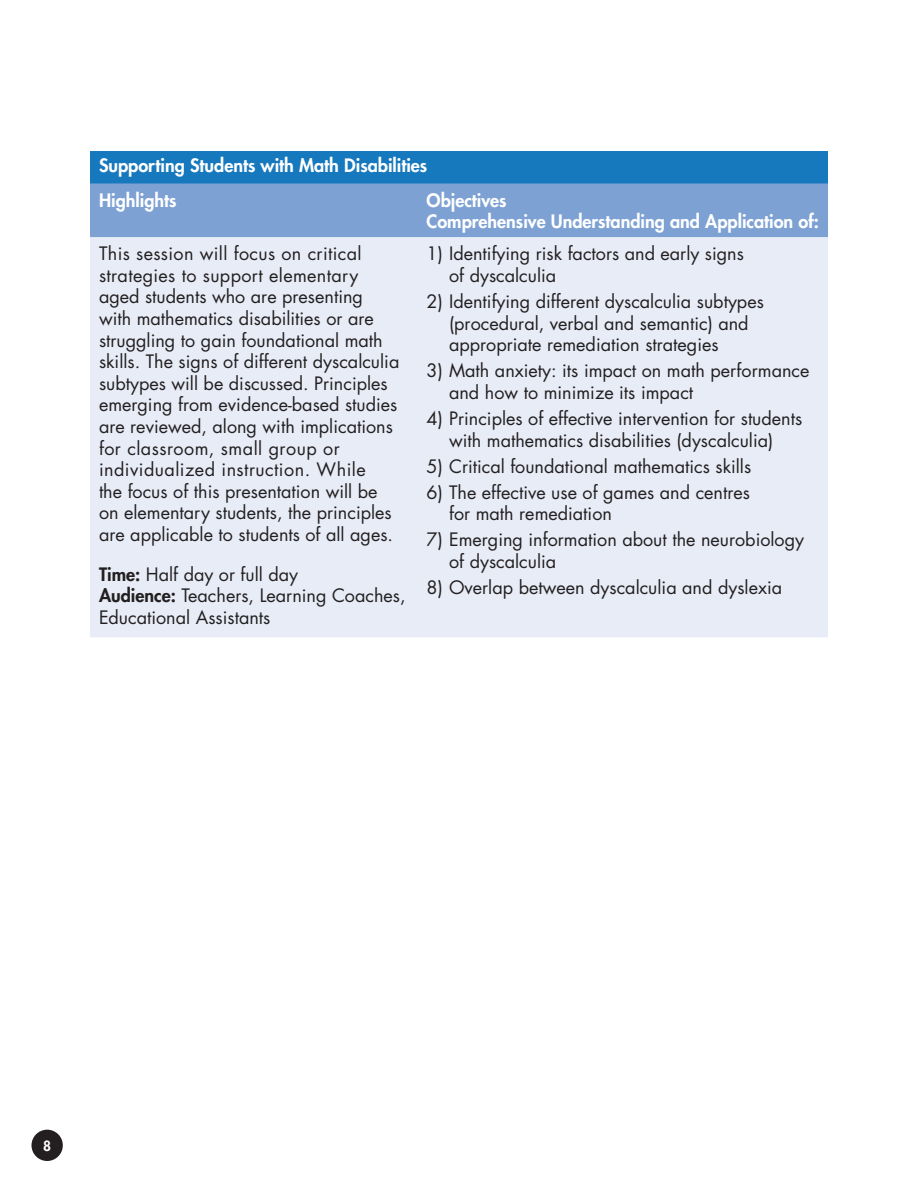
<style>
.page{position:relative;width:918px;height:1188px;background:#fff}
.page>*{position:absolute;margin:0;border:0;box-sizing:border-box;transform-origin:0 0}
.body{font:18px/21.6px "Futura";color:#231f20}
.numbered_list{font:18px/21.6px "Futura";color:#231f20}
.body-2{font:800 18px "Futura";color:#fff}
.t1{font:800 13.65px "Futura";color:#fff}
.s1{font-weight:800}
</style>
<div class="page">
<div style="left:32px;top:1130px;width:31px;height:31px;background:#231f20;border-radius:50%"></div>
<div style="left:90px;top:151px;width:738px;height:32px;background:#1678bd"></div>
<div style="left:90px;top:183px;width:738px;height:54px;background:#7da1d3"></div>
<div style="left:90px;top:237px;width:738px;height:400px;background:#e7ecf7"></div>
<p class="body-2" style="left:99px;top:154px;width:330px">Supporting Students with Math Disabilities</p>
<p class="body-2" style="left:99px;top:189px;width:79px">Highlights</p>
<p class="body-2" style="left:427px;top:189px;width:82px">Objectives</p>
<p class="body-2" style="left:427px;top:210px;width:394px">Comprehensive Understanding and Application of:</p>
<p class="body" style="left:99px;top:243px;width:302px">This session will focus on critical strategies to support elementary aged students who are presenting with mathematics disabilities or are struggling to gain foundational math skills. The signs of different dyscalculia subtypes will be discussed. Principles emerging from evidence-based studies are reviewed, along with implications for classroom, small group or individualized instruction. While<br>the focus of this presentation will be on elementary students, the principles are applicable to students of all ages.</p>
<p class="body" style="left:99px;top:563px;width:201px"><span class="s1">Time:</span> Half day or full day</p>
<p class="body" style="left:99px;top:585px;width:308px"><span class="s1">Audience:</span> Teachers, Learning Coaches,<br>Educational Assistants</p>
<p class="numbered_list" style="left:449px;top:243px;width:296px;text-indent:-22px">1) Identifying risk factors and early signs of dyscalculia</p>
<p class="numbered_list" style="left:449px;top:291px;width:316px;text-indent:-22px">2) Identifying different dyscalculia subtypes (procedural, verbal and semantic) and appropriate remediation strategies</p>
<p class="numbered_list" style="left:449px;top:360px;width:362px;text-indent:-22px">3) Math anxiety: its impact on math performance and how to minimize its impact</p>
<p class="numbered_list" style="left:427px;top:408px;width:377px;text-align:center">4) Principles of effective intervention for students with mathematics disabilities (dyscalculia)</p>
<p class="numbered_list" style="left:427px;top:455px;width:326px">5) Critical foundational mathematics skills</p>
<p class="numbered_list" style="left:449px;top:482px;width:302px;text-indent:-22px">6) The effective use of games and centres for math remediation</p>
<p class="numbered_list" style="left:449px;top:529px;width:357px;text-indent:-22px">7) Emerging information about the neurobiology of dyscalculia</p>
<p class="numbered_list" style="left:427px;top:577px;width:357px">8) Overlap between dyscalculia and dyslexia</p>
<p class="t1" style="left:43px;top:1137px;width:9px">8</p>
</div>
